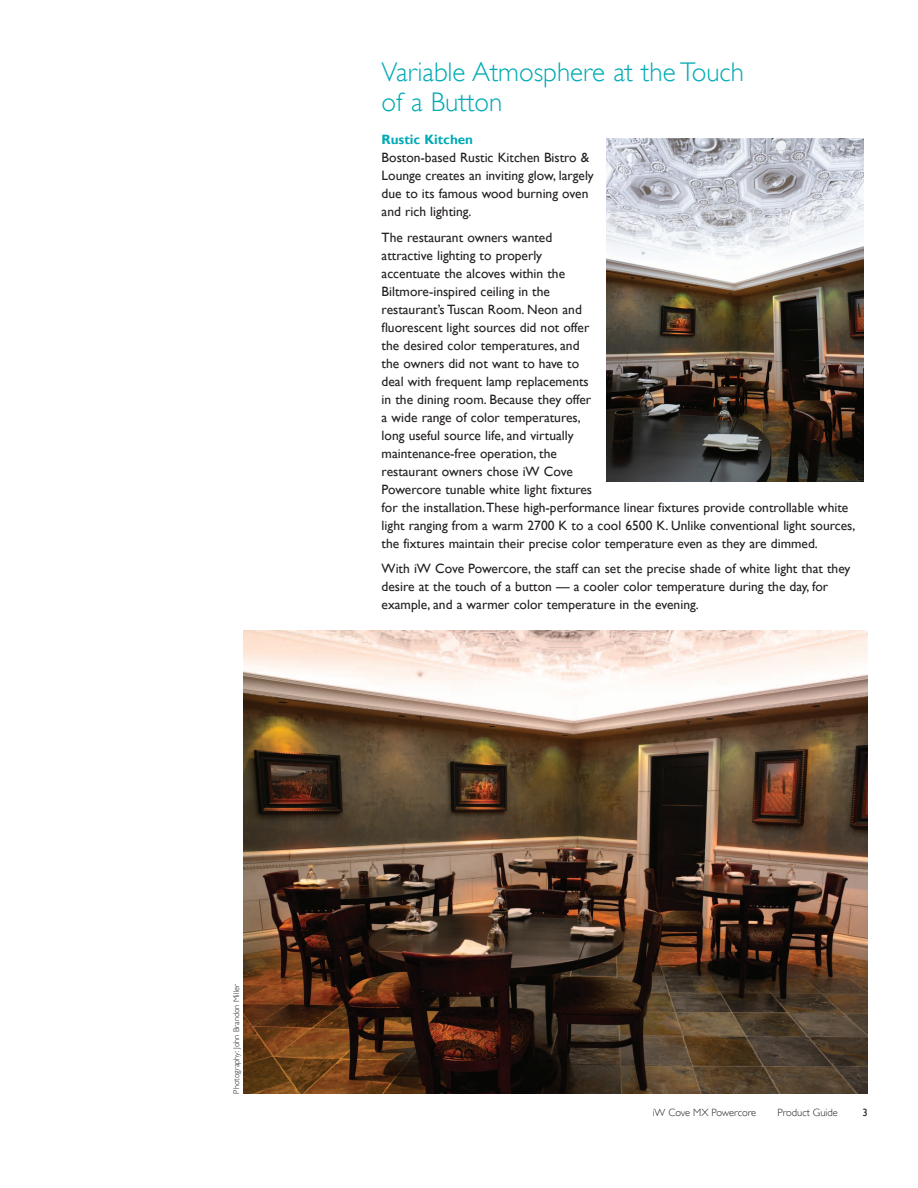
<style>
.page{position:relative;width:918px;height:1188px;background:#fff}
.page>*{position:absolute;margin:0;border:0;box-sizing:border-box;transform-origin:0 0}
.t1{font:27px/30px "Gill Sans Alt One WGL Light";color:#00aab5}
.t2{font:13.5px/18px "Gill Sans Alt One WGL";color:#231f20}
.t3{font:700 13.5px "Gill Sans Alt One WGL";color:#00aab5}
.t4{font:10.5px "Gill Sans Alt One WGL Light";color:#231f20}
.t5{font:10.5px "Gill Sans Alt One WGL";color:#231f20}
.t6{font:8.25px "Gill Sans Alt One WGL Light";color:#231f20}
</style>
<div class="page">
<img style="left:243px;top:631px;width:624px;height:463px">
<img style="left:606px;top:138px;width:258px;height:343px">
<h1 class="t1" style="left:382px;top:57px;width:364px">Variable Atmosphere at the Touch of a Button</h1>
<p class="t3" style="left:382px;top:130px;width:93px">Rustic Kitchen</p>
<p class="t2" style="left:382px;top:149px;width:214px">Boston-based Rustic Kitchen Bistro &amp; Lounge creates an inviting glow, largely due to its famous wood burning oven and rich lighting.</p>
<p class="t2" style="left:382px;top:228px;width:475px">The restaurant owners wanted<br>attractive lighting to properly<br>accentuate the alcoves within the<br>Biltmore-inspired ceiling in the<br>restaurant’s Tuscan Room. Neon and<br>fluorescent light sources did not offer<br>the desired color temperatures, and<br>the owners did not want to have to<br>deal with frequent lamp replacements<br>in the dining room. Because they offer<br>a wide range of color temperatures,<br>long useful source life, and virtually<br>maintenance-free operation, the<br>restaurant owners chose iW Cove<br>Powercore tunable white light fixtures<br>for the installation. These high-performance linear fixtures provide controllable white light ranging from a warm 2700 K to a cool 6500 K. Unlike conventional light sources, the fixtures maintain their precise color temperature even as they are dimmed.</p>
<p class="t2" style="left:382px;top:560px;width:470px">With iW Cove Powercore, the staff can set the precise shade of white light that they desire at the touch of a button — a cooler color temperature during the day, for example, and a warmer color temperature in the evening.</p>
<p class="t6" style="left:231px;top:1094px;width:111px;rotate:-90deg">Photography: John Brandon Miller</p>
<p class="t4" style="left:653px;top:1106px;width:105px">iW Cove MX Powercore</p>
<p class="t4" style="left:777px;top:1106px;width:62px">Product Guide</p>
<p class="t5" style="left:862px;top:1105px;width:7px">3</p>
</div>
